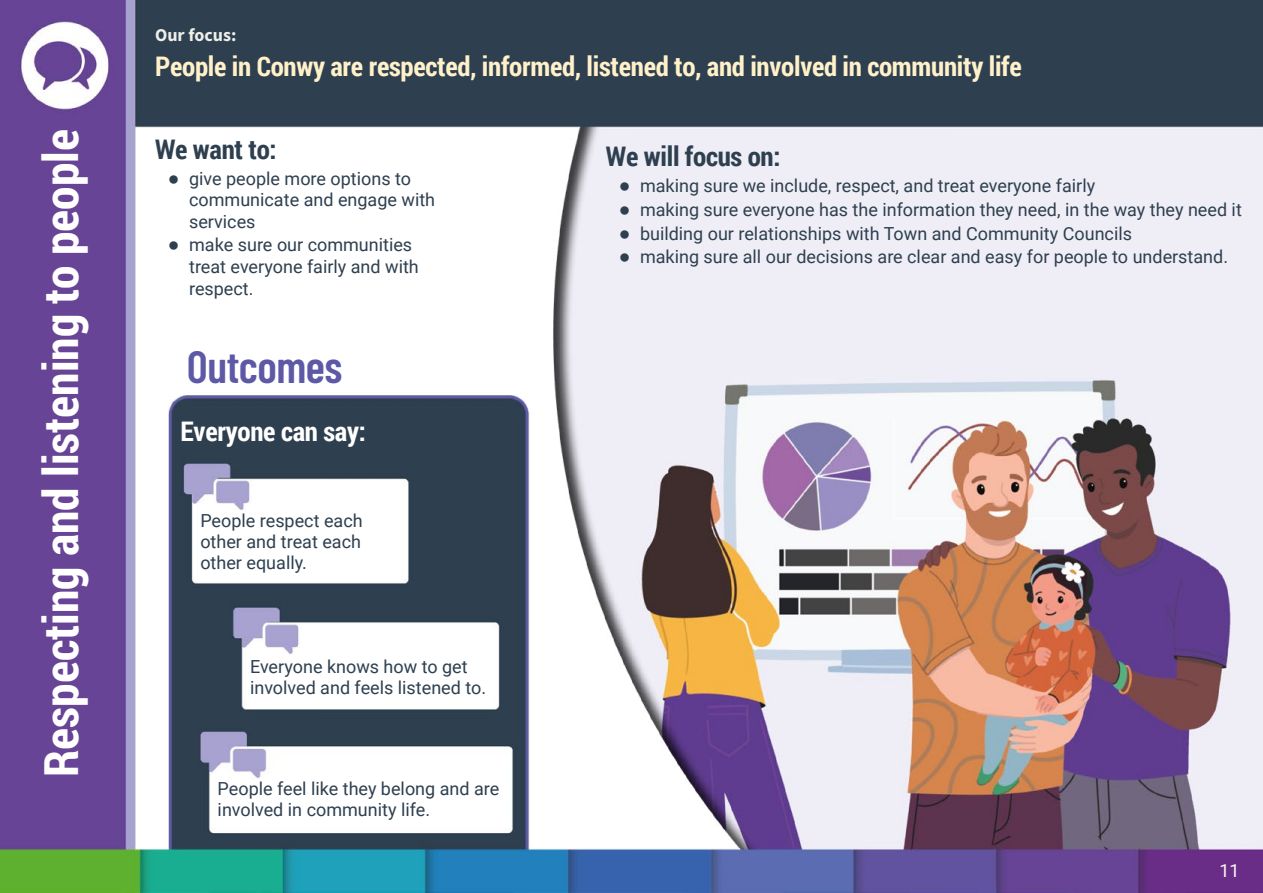
<style>
.page{position:relative;width:1263px;height:893px;background:#fff}
.page>*{position:absolute;margin:0;border:0;box-sizing:border-box;transform-origin:0 0}
.t1{font:700 48px "Roboto Condensed";color:#fff}
.t2{font:600 45px "Barlow Condensed";letter-spacing:-.01em;color:#5d59a7}
.t3{font:700 27px "Roboto Condensed";letter-spacing:-.01em;color:#fff1c9}
.t4{font:700 27px "Roboto Condensed";letter-spacing:-.01em;color:#2e3f4f}
.t5{font:700 27px "Roboto Condensed";letter-spacing:-.01em;color:#fff}
.t6{font:18px/21.6px "Roboto";color:#2e3f4f}
.t7{font:700 18px "Source Sans Pro";color:#efefea}
.t8{font:18px "Roboto";color:#f9f8f3}
.s1{font-family:"Arial";font-weight:700;font-size:19.5px}
</style>
<div class="page">
<img style="left:0;top:0;width:1263px;height:893px">
<p class="t1" style="left:27px;top:777px;width:649px;rotate:-90deg">Respecting and listening to people</p>
<p class="t7" style="left:155px;top:23px;width:83px">Our focus:</p>
<p class="t3" style="left:155px;top:47px;width:868px">People in Conwy are respected, informed, listened to, and involved in community life</p>
<p class="t4" style="left:155px;top:130px;width:123px">We want to:</p>
<p class="t6" style="left:189px;top:167px;width:248px;text-indent:-21px"><span class="s1">●</span> give people more options to communicate and engage with services</p>
<p class="t6" style="left:189px;top:234px;width:231px;text-indent:-21px"><span class="s1">●</span> make sure our communities treat everyone fairly and with respect.</p>
<p class="t2" style="left:187px;top:339px;width:157px">Outcomes</p>
<p class="t5" style="left:181px;top:413px;width:187px">Everyone can say:</p>
<p class="t6" style="left:200px;top:510px;width:164px;line-height:21px;text-align:justify">People respect each other and treat each other equally.</p>
<p class="t6" style="left:250px;top:656px;width:238px;line-height:21px">Everyone knows how to get involved and feels listened to.</p>
<p class="t6" style="left:218px;top:778px;width:283px;line-height:21px">People feel like they belong and are involved in community life.</p>
<p class="t4" style="left:606px;top:138px;width:176px">We will focus on:</p>
<p class="t6" style="left:619px;top:174px;width:478px"><span class="s1">●</span> making sure we include, respect, and treat everyone fairly</p>
<p class="t6" style="left:619px;top:198px;width:625px"><span class="s1">●</span> making sure everyone has the information they need, in the way they need it</p>
<p class="t6" style="left:619px;top:222px;width:515px"><span class="s1">●</span> building our relationships with Town and Community Councils</p>
<p class="t6" style="left:619px;top:246px;width:611px"><span class="s1">●</span> making sure all our decisions are clear and easy for people to understand.</p>
<p class="t8" style="left:1219px;top:858px;width:22px">11</p>
</div>
